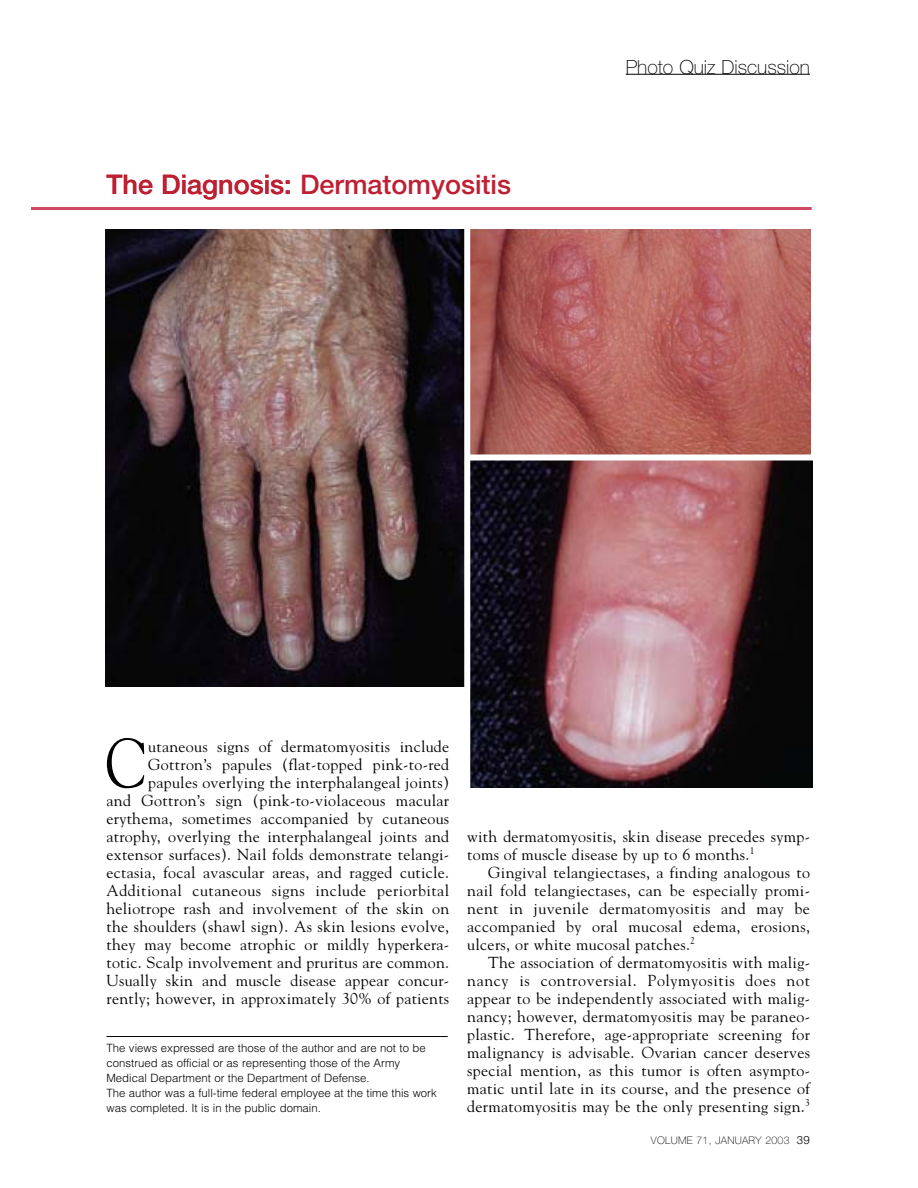
<style>
.page{position:relative;width:918px;height:1188px;background:#fff}
.page>*{position:absolute;margin:0;border:0;box-sizing:border-box;transform-origin:0 0}
.t1{font:69.45px "Goudy";color:#000;scale:.8 1}
.t2{font:500 27px "Helvetica Neue";color:#bf1f32}
.t3{font:100 19.5px "Helvetica Neue";color:#000}
.t4{font:15.9px/18px "Goudy";letter-spacing:.015em;color:#000;text-align:justify}
.t5{font:300 11.4px/15px "Helvetica";color:#000}
.t6{font:100 10.5px "Helvetica Neue";letter-spacing:.03em;color:#000}
.s1{font-weight:300;font-size:11.4px}
</style>
<div class="page">
<hr style="left:626px;top:74px;width:184px;height:1px;background:#000">
<hr style="left:32px;top:207px;width:780px;height:3px;background:#ce4c63">
<img style="left:105px;top:230px;width:359px;height:456px">
<img style="left:470px;top:460px;width:342px;height:328px">
<svg style="left:470px;top:230px;width:341px;height:224px;background:#b1615b"></svg>
<hr style="left:106px;top:1036px;width:342px;height:1px;background:#000">
<h2 class="t2" style="left:106px;top:174px;width:406px">The Diagnosis: Dermatomyositis</h2>
<p class="t3" style="left:626px;top:60px;width:186px">Photo Quiz Discussion</p>
<h1 class="t1" style="left:106px;top:736px;width:52px">C</h1>
<p class="t4" style="left:107px;top:738px;width:344px;text-align:right">utaneous signs of dermatomyositis include Gottron’s papules (flat-topped pink-to-red papules overlying the interphalangeal joints)<br>and Gottron’s sign (pink-to-violaceous macular erythema, sometimes accompanied by cutaneous atrophy, overlying the interphalangeal joints and extensor surfaces). Nail folds demonstrate telangi&shy;ectasia, focal avascular areas, and ragged cuticle.<br>Additional cutaneous signs include periorbital heliotrope rash and involvement of the skin on the shoulders (shawl sign). As skin lesions evolve, they may become atrophic or mildly hyperkera&shy;totic. Scalp involvement and pruritus are common.<br>Usually skin and muscle disease appear concur&shy;rently; however, in approximately 30% of patients</p>
<p class="t5" style="left:106px;top:1041px;width:332px">The views expressed are those of the author and are not to be construed as official or as representing those of the Army Medical Department or the Department of Defense.<br>The author was a full-time federal employee at the time this work was completed. It is in the public domain.</p>
<p class="t4" style="left:467px;top:828px;width:344px">with dermatomyositis, skin disease precedes symp&shy;toms of muscle disease by up to 6 months.<sup>1</sup></p>
<p class="t4" style="left:467px;top:864px;width:344px;text-indent:21px">Gingival telangiectases, a finding analogous to nail fold telangiectases, can be especially promi&shy;nent in juvenile dermatomyositis and may be accompanied by oral mucosal edema, erosions, ulcers, or white mucosal patches.<sup>2</sup></p>
<p class="t4" style="left:467px;top:954px;width:344px;text-indent:21px">The association of dermatomyositis with malig&shy;nancy is controversial. Polymyositis does not appear to be independently associated with malig&shy;nancy; however, dermatomyositis may be paraneo&shy;plastic. Therefore, age-appropriate screening for malignancy is advisable. Ovarian cancer deserves special mention, as this tumor is often asympto&shy;matic until late in its course, and the presence of dermatomyositis may be the only presenting sign.<sup>3</sup></p>
<p class="t6" style="left:651px;top:1136px;width:160px">VOLUME 71, JANUARY 2003 <span class="s1">39</span></p>
</div>
